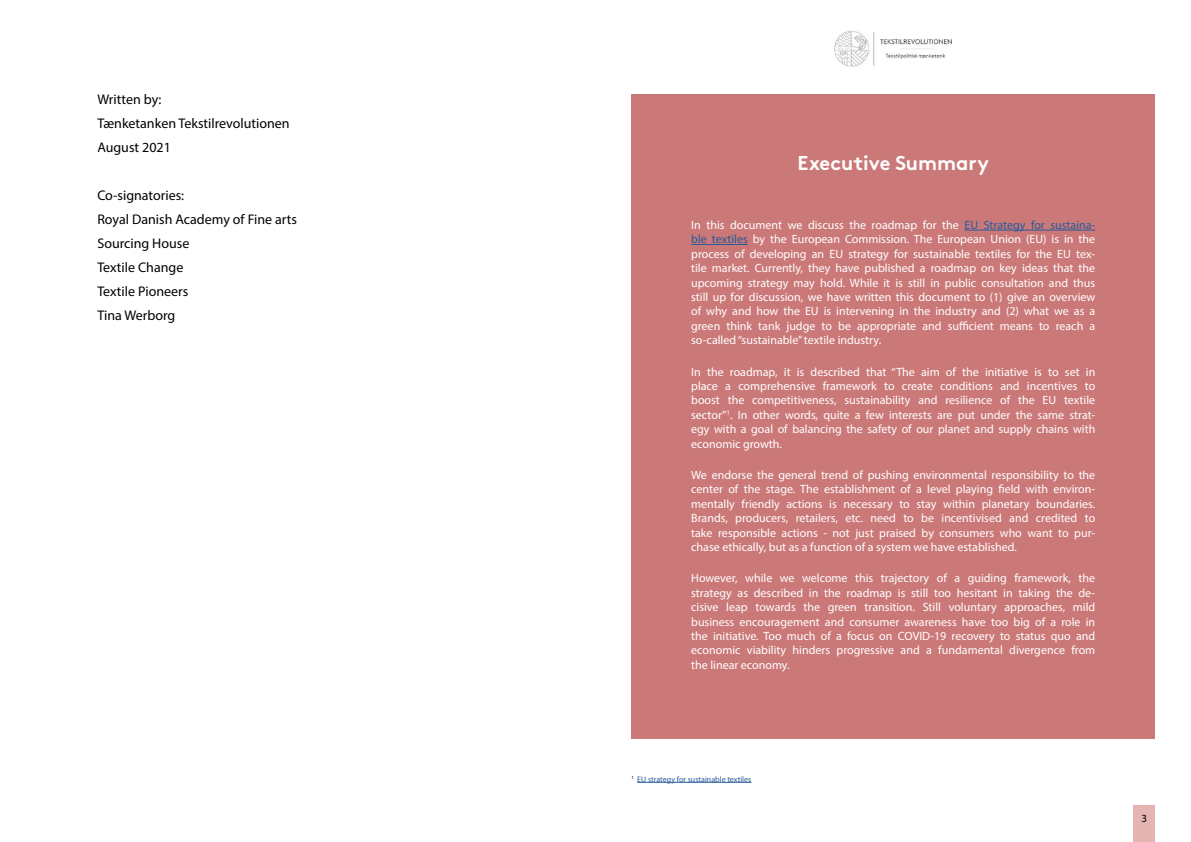
<style>
.page{position:relative;width:1191px;height:842px;background:#fff}
.page>*{position:absolute;margin:0;border:0;box-sizing:border-box;transform-origin:0 0}
.t1{font:700 20px "Brown";color:#fff}
.t2{font:14px/24px "Myriad Pro";color:#000}
.t3{font:12px/14.4px "Myriad Pro";color:#fff;text-align:justify}
.t4{font:11px "Myriad Pro";color:#000}
.t5{font:8px "Myriad Pro";color:#275b9b}
.s1{color:#275b9b}
</style>
<div class="page">
<div style="left:1133px;top:806px;width:22px;height:36px;background:#e3b4b1"></div>
<img style="left:834px;top:31px;width:118px;height:36px">
<div style="left:631px;top:94px;width:524px;height:644px;background:#cb7878"></div>
<hr style="left:637px;top:782px;width:114px;height:1px;background:#275b9b">
<hr style="left:964px;top:230px;width:131px;height:1px;background:#275b9b">
<hr style="left:691px;top:244px;width:57px;height:1px;background:#275b9b">
<p class="t2" style="left:97px;top:87px;width:194px">Written by:<br>Tænketanken Tekstilrevolutionen<br>August 2021</p>
<p class="t2" style="left:97px;top:183px;width:201px">Co-signatories:<br>Royal Danish Academy of Fine arts<br>Sourcing House<br>Textile Change<br>Textile Pioneers<br>Tina Werborg</p>
<h1 class="t1" style="left:797px;top:147px;width:193px">Executive Summary</h1>
<p class="t3" style="left:691px;top:217px;width:405px">In this document we discuss the roadmap for the <span class="s1">EU Strategy for sustaina&shy;ble textiles</span> by the European Commission. The European Union (EU) is in the process of developing an EU strategy for sustainable textiles for the EU tex&shy;tile market. Currently, they have published a roadmap on key ideas that the upcoming strategy may hold. While it is still in public consultation and thus still up for discussion, we have written this document to (1) give an overview of why and how the EU is intervening in the industry and (2) what we as a green think tank judge to be appropriate and sufficient means to reach a so-called “sustainable” textile industry.</p>
<p class="t3" style="left:691px;top:364px;width:405px">In the roadmap, it is described that “The aim of the initiative is to set in place a comprehensive framework to create conditions and incentives to boost the competitiveness, sustainability and resilience of the EU textile sector”<sup>1</sup>. In other words, quite a few interests are put under the same strat&shy;egy with a goal of balancing the safety of our planet and supply chains with economic growth.</p>
<p class="t3" style="left:691px;top:467px;width:405px">We endorse the general trend of pushing environmental responsibility to the center of the stage. The establishment of a level playing field with environ&shy;mentally friendly actions is necessary to stay within planetary boundaries.<br>Brands, producers, retailers, etc. need to be incentivised and credited to take responsible actions - not just praised by consumers who want to pur&shy;chase ethically, but as a function of a system we have established.</p>
<p class="t3" style="left:691px;top:571px;width:405px">However, while we welcome this trajectory of a guiding framework, the strategy as described in the roadmap is still too hesitant in taking the de&shy;cisive leap towards the green transition. Still voluntary approaches, mild business encouragement and consumer awareness have too big of a role in the initiative. Too much of a focus on COVID-19 recovery to status quo and economic viability hinders progressive and a fundamental divergence from the linear economy.</p>
<p class="t5" style="left:631px;top:774px;width:121px"><sup>1</sup> EU strategy for sustainable textiles</p>
<p class="t4" style="left:1141px;top:812px;width:7px">3</p>
</div>
